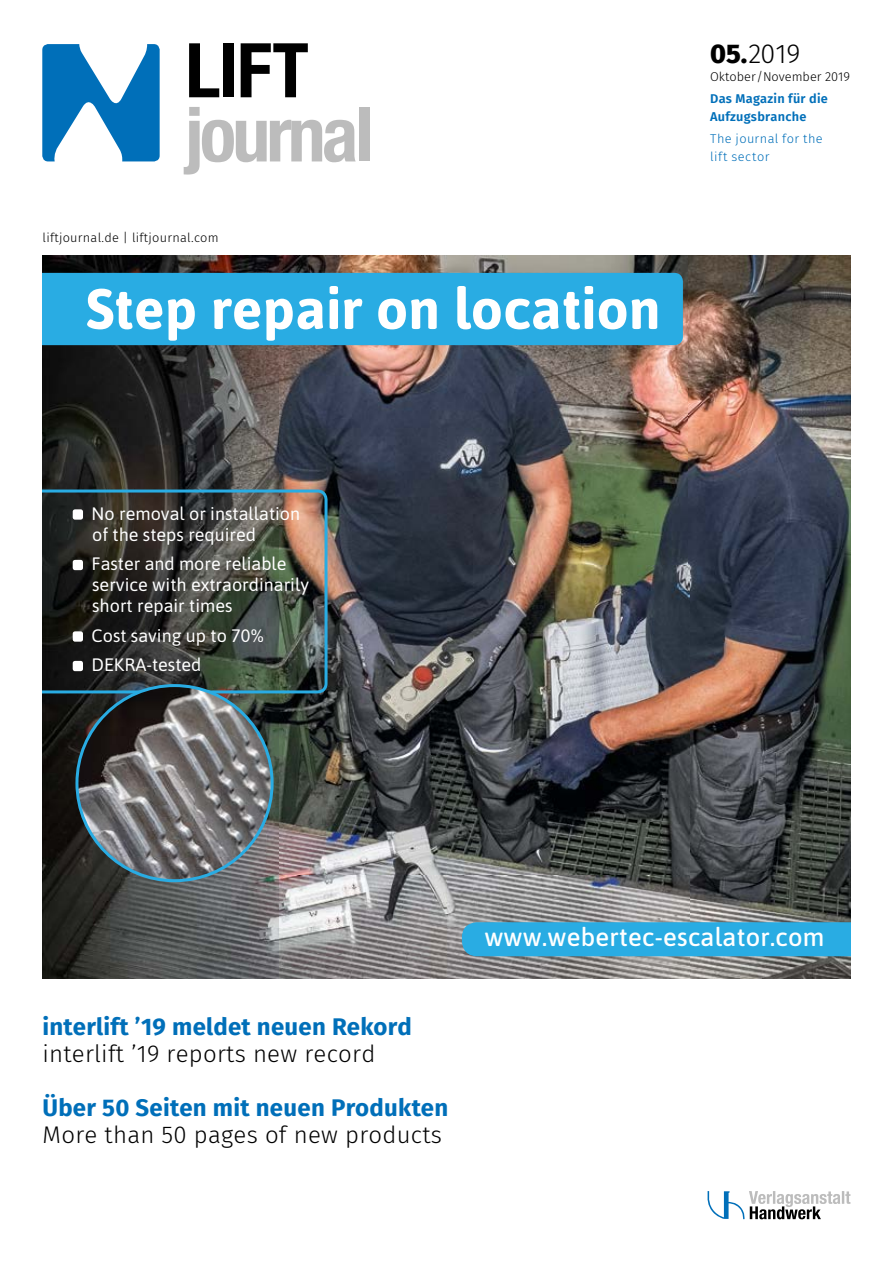
<style>
.page{position:relative;width:893px;height:1263px;background:#fff}
.page>*{position:absolute;margin:0;border:0;box-sizing:border-box;transform-origin:0 0}
.t1{font:700 condensed 75.6px "Helvetica Neue";letter-spacing:-.05em;color:#bcbcbc}
.t2{font:700 condensed 75.6px "Helvetica Neue";color:#000}
.t3{font:700 57px "Asap";color:#fff}
.t4{font:300 27px "Fira Sans";color:#000}
.t5{font:500 25.5px "Asap";letter-spacing:.01em;color:#fff}
.t6{font:700 24px "Fira Sans";letter-spacing:.01em;color:#006fb9}
.t7{font:300 24px "Fira Sans";letter-spacing:.01em;color:#000}
.t8{font:18px/21px "Asap";color:#fff}
.t9{font:600 12.75px/18px "Fira Sans";letter-spacing:.02em;color:#006fb9}
.t10{font:300 12.75px "Fira Sans";letter-spacing:.02em;color:#000}
.t11{font:300 12.75px/18px "Fira Sans";letter-spacing:.03em;color:#006fb9}
.t12{font:300 12.75px "Fira Sans";color:#000}
.s1{font-weight:800}
</style>
<div class="page">
<img style="left:43px;top:256px;width:807px;height:723px">
<div style="left:43px;top:273px;width:640px;height:72px;background:#29ace3"></div>
<svg style="left:43px;top:489px;width:285px;height:204px;background:#3d413c"></svg>
<div style="left:462px;top:922px;width:388px;height:34px;background:#29ace3"></div>
<div style="left:74px;top:510px;width:8px;height:9px;background:#fff;border-radius:2px"></div>
<div style="left:73px;top:509px;width:10px;height:11px;border:2px solid #fff;border-radius:2px"></div>
<div style="left:74px;top:561px;width:8px;height:8px;background:#fff;border-radius:2px"></div>
<div style="left:73px;top:560px;width:10px;height:10px;border:2px solid #fff;border-radius:2px"></div>
<div style="left:74px;top:632px;width:8px;height:9px;background:#fff;border-radius:2px"></div>
<div style="left:73px;top:631px;width:10px;height:11px;border:2px solid #fff;border-radius:2px"></div>
<div style="left:74px;top:662px;width:8px;height:8px;background:#fff;border-radius:2px"></div>
<div style="left:73px;top:661px;width:10px;height:10px;border:2px solid #fff;border-radius:2px"></div>
<img style="left:77px;top:685px;width:195px;height:196px;border-radius:98px">
<svg style="left:708px;top:1191px;width:142px;height:28px"></svg>
<svg style="left:42px;top:44px;width:118px;height:117px"></svg>
<h1 class="t2" style="left:185px;top:8px;width:125px">LIFT</h1>
<h1 class="t1" style="left:185px;top:72px;width:189px">journal</h1>
<p class="t10" style="left:43px;top:229px;width:178px">liftjournal.de | liftjournal.com</p>
<h2 class="t3" style="left:86px;top:271px;width:576px">Step repair on location</h2>
<h3 class="t4" style="left:710px;top:34px;width:92px"><span class="s1">05.</span>2019</h3>
<p class="t12" style="left:710px;top:68px;width:142px">Oktober/November 2019</p>
<p class="t9" style="left:710px;top:89px;width:119px">Das Magazin für die<br>Aufzugsbranche</p>
<p class="t11" style="left:710px;top:130px;width:114px">The journal for the lift sector</p>
<p class="t8" style="left:92px;top:502px;width:210px">No removal or installation of the steps required</p>
<p class="t8" style="left:92px;top:552px;width:219px">Faster and more reliable service with extraordinarily short repair times</p>
<p class="t8" style="left:92px;top:620px;width:174px;line-height:29.5px">Cost saving up to 70%<br>DEKRA-tested</p>
<h3 class="t6" style="left:43px;top:1006px;width:371px">interlift ’19 meldet neuen Rekord</h3>
<h3 class="t7" style="left:43px;top:1037px;width:334px">interlift ’19 reports new record</h3>
<h3 class="t6" style="left:43px;top:1087px;width:407px">Über 50 Seiten mit neuen Produkten</h3>
<h3 class="t7" style="left:43px;top:1118px;width:401px">More than 50 pages of new products</h3>
<h3 class="t5" style="left:484px;top:920px;width:342px">www.webertec-escalator.com</h3>
</div>
